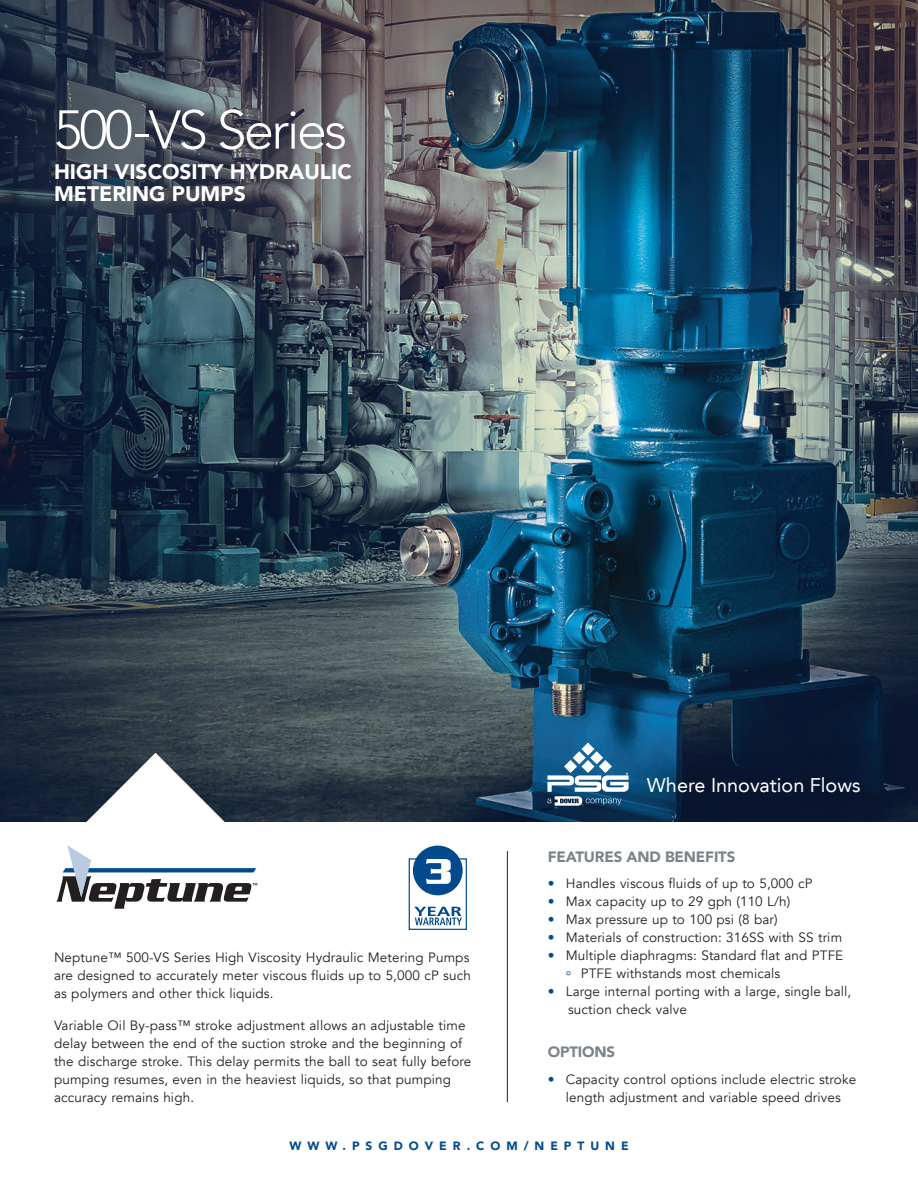
<style>
.page{position:relative;width:918px;height:1188px;background:#fff}
.page>*{position:absolute;margin:0;border:0;box-sizing:border-box;transform-origin:0 0}
.t1{font:300 54px "Avenir LT";letter-spacing:-.05em;color:#fff}
.t2{font:900 21px/22.5px "Avenir";color:#fff}
.t3{font:19.8px "Avenir LT";color:#fff}
.t4{font:900 15px "Avenir";letter-spacing:-.01em;color:#7b8389}
.Body_Text{font:13.5px/18px "Avenir";letter-spacing:.01em;color:#231f20}
.Body_Text-2{font:900 12px "Avenir";letter-spacing:.5em;color:#004a8d}
.s1{color:#004a8d}
</style>
<div class="page">
<img style="left:0;top:0;width:918px;height:822px">
<div style="left:0;top:0;width:470px;height:323px;background:#7b8389;opacity:.16"></div>
<svg style="left:547px;top:743px;width:82px;height:63px"></svg>
<svg style="left:56px;top:753px;width:201px;height:156px"></svg>
<hr style="left:507px;top:851px;width:1px;height:251px;background:#231f20">
<svg style="left:414px;top:907px;width:48px;height:18px"></svg>
<div style="left:409px;top:858px;width:58px;height:72px;border:1px solid #004a8d"></div>
<div style="left:413px;top:846px;width:50px;height:49px;background:#004a8d;border-radius:50%"></div>
<svg style="left:426px;top:859px;width:25px;height:25px"></svg>
<p class="t1" style="left:54px;top:98px;width:295px">500-VS Series</p>
<p class="t2" style="left:54px;top:159px;width:299px">HIGH VISCOSITY HYDRAULIC<br>METERING PUMPS</p>
<p class="t3" style="left:647px;top:773px;width:215px">Where Innovation Flows</p>
<p class="t4" style="left:548px;top:843px;width:189px">FEATURES AND BENEFITS</p>
<p class="Body_Text" style="left:548px;top:875px;width:266px"><span class="s1">•</span> Handles viscous fluids of up to 5,000 cP</p>
<p class="Body_Text" style="left:548px;top:893px;width:244px"><span class="s1">•</span> Max capacity up to 29 gph (110 L/h)</p>
<p class="Body_Text" style="left:548px;top:911px;width:231px"><span class="s1">•</span> Max pressure up to 100 psi (8 bar)</p>
<p class="Body_Text" style="left:548px;top:929px;width:296px"><span class="s1">•</span> Materials of construction: 316SS with SS trim</p>
<p class="Body_Text" style="left:548px;top:947px;width:297px"><span class="s1">•</span> Multiple diaphragms: Standard flat and PTFE</p>
<p class="Body_Text" style="left:566px;top:965px;width:216px"><span class="s1">°</span> PTFE withstands most chemicals</p>
<p class="Body_Text" style="left:568px;top:983px;width:285px;text-indent:-20px"><span class="s1">•</span> Large internal porting with a large, single ball, suction check valve</p>
<p class="t4" style="left:548px;top:1039px;width:69px">OPTIONS</p>
<p class="Body_Text" style="left:548px;top:1070px;width:310px;text-align:center"><span class="s1">•</span> Capacity control options include electric stroke length adjustment and variable speed drives</p>
<p class="Body_Text" style="left:54px;top:949px;width:418px;text-align:justify">Neptune™ 500-VS Series High Viscosity Hydraulic Metering Pumps are designed to accurately meter viscous fluids up to 5,000 cP such as polymers and other thick liquids.</p>
<p class="Body_Text" style="left:54px;top:1016px;width:419px">Variable Oil By-pass™ stroke adjustment allows an adjustable time delay between the end of the suction stroke and the beginning of the discharge stroke. This delay permits the ball to seat fully before pumping resumes, even in the heaviest liquids, so that pumping accuracy remains high.</p>
<p class="Body_Text-2" style="left:289px;top:1136px;width:341px">WWW.PSGDOVER.COM/NEPTUNE</p>
</div>
